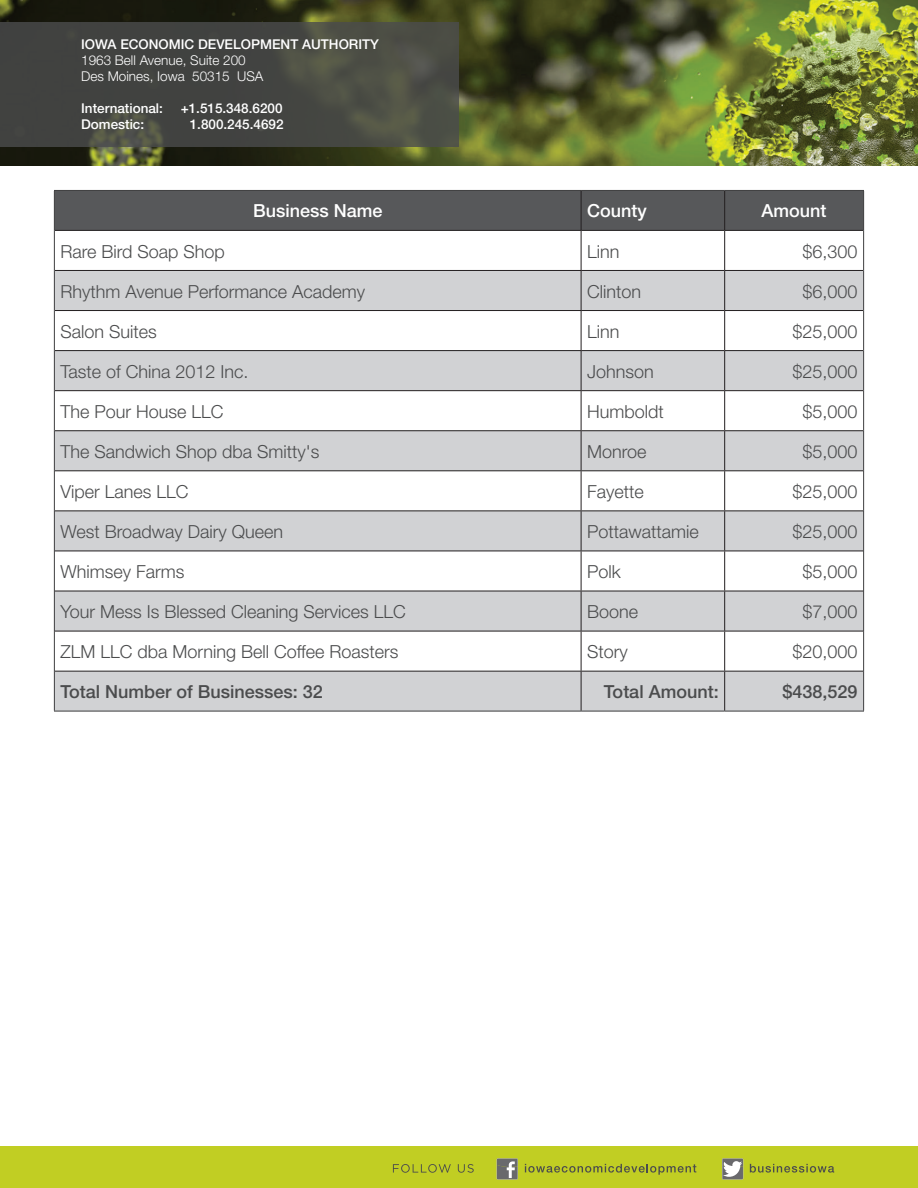
<style>
.page{position:relative;width:918px;height:1188px;background:#fff}
.page>*{position:absolute;margin:0;border:0;box-sizing:border-box;transform-origin:0 0}
.t1{font:300 18px "Helvetica Neue";color:#4b4c4d}
.t2{font:500 18px "Helvetica Neue";color:#4b4c4d}
.t3{font:500 18px "Helvetica Neue";color:#fff}
.t4{font:500 13.5px "Helvetica Neue";color:#fff}
.t5{font:300 13.5px/16.2px "Helvetica Neue";color:#fff}
</style>
<div class="page">
<img style="left:0;top:0;width:918px;height:165px">
<svg style="left:0;top:23px;width:458px;height:124px;background:#464742"></svg>
<div style="left:0;top:1146px;width:918px;height:42px;background:#c1ce23"></div>
<svg style="left:393px;top:1164px;width:58px;height:9px"></svg>
<svg style="left:458px;top:1164px;width:16px;height:9px"></svg>
<svg style="left:525px;top:1164px;width:171px;height:11px"></svg>
<svg style="left:750px;top:1164px;width:84px;height:9px"></svg>
<svg style="left:722px;top:1158px;width:21px;height:22px"></svg>
<svg style="left:497px;top:1158px;width:21px;height:22px"></svg>
<div style="left:55px;top:191px;width:808px;height:39px;background:#57585a"></div>
<svg style="left:55px;top:271px;width:808px;height:440px;fill:#d1d2d4"></svg>
<hr style="left:54px;top:230px;width:1px;height:40px;background:#3e3e3f">
<hr style="left:863px;top:230px;width:1px;height:40px;background:#3e3e3f">
<hr style="left:54px;top:270px;width:1px;height:41px;background:#3e3e3f">
<hr style="left:863px;top:270px;width:1px;height:41px;background:#3e3e3f">
<hr style="left:54px;top:311px;width:1px;height:40px;background:#3e3e3f">
<hr style="left:863px;top:311px;width:1px;height:40px;background:#3e3e3f">
<hr style="left:54px;top:351px;width:1px;height:40px;background:#3e3e3f">
<hr style="left:863px;top:351px;width:1px;height:40px;background:#3e3e3f">
<hr style="left:54px;top:391px;width:1px;height:40px;background:#3e3e3f">
<hr style="left:863px;top:391px;width:1px;height:40px;background:#3e3e3f">
<hr style="left:54px;top:431px;width:1px;height:40px;background:#3e3e3f">
<hr style="left:863px;top:431px;width:1px;height:40px;background:#3e3e3f">
<hr style="left:54px;top:471px;width:1px;height:40px;background:#3e3e3f">
<hr style="left:863px;top:471px;width:1px;height:40px;background:#3e3e3f">
<hr style="left:54px;top:511px;width:1px;height:40px;background:#3e3e3f">
<hr style="left:863px;top:511px;width:1px;height:40px;background:#3e3e3f">
<hr style="left:54px;top:551px;width:1px;height:40px;background:#3e3e3f">
<hr style="left:863px;top:551px;width:1px;height:40px;background:#3e3e3f">
<hr style="left:54px;top:591px;width:1px;height:40px;background:#3e3e3f">
<hr style="left:863px;top:591px;width:1px;height:40px;background:#3e3e3f">
<hr style="left:54px;top:631px;width:1px;height:40px;background:#3e3e3f">
<hr style="left:863px;top:631px;width:1px;height:40px;background:#3e3e3f">
<hr style="left:54px;top:671px;width:1px;height:40px;background:#3e3e3f">
<hr style="left:863px;top:671px;width:1px;height:40px;background:#3e3e3f">
<hr style="left:581px;top:231px;width:1px;height:39px;background:#231f20">
<hr style="left:724px;top:231px;width:1px;height:39px;background:#231f20">
<hr style="left:55px;top:270px;width:526px;height:1px;background:#231f20">
<hr style="left:581px;top:270px;width:144px;height:1px;background:#231f20">
<hr style="left:581px;top:271px;width:1px;height:39px;background:#231f20">
<hr style="left:725px;top:270px;width:138px;height:1px;background:#231f20">
<hr style="left:724px;top:271px;width:1px;height:39px;background:#231f20">
<hr style="left:55px;top:310px;width:526px;height:1px;background:#231f20">
<hr style="left:581px;top:310px;width:144px;height:1px;background:#231f20">
<hr style="left:581px;top:311px;width:1px;height:39px;background:#231f20">
<hr style="left:725px;top:310px;width:138px;height:1px;background:#231f20">
<hr style="left:724px;top:311px;width:1px;height:39px;background:#231f20">
<hr style="left:55px;top:350px;width:526px;height:1px;background:#231f20">
<hr style="left:581px;top:350px;width:144px;height:1px;background:#231f20">
<hr style="left:581px;top:351px;width:1px;height:39px;background:#231f20">
<hr style="left:725px;top:350px;width:138px;height:1px;background:#231f20">
<hr style="left:724px;top:351px;width:1px;height:39px;background:#231f20">
<hr style="left:55px;top:390px;width:526px;height:1px;background:#231f20">
<hr style="left:581px;top:390px;width:144px;height:1px;background:#231f20">
<hr style="left:581px;top:391px;width:1px;height:39px;background:#231f20">
<hr style="left:725px;top:390px;width:138px;height:1px;background:#231f20">
<hr style="left:724px;top:391px;width:1px;height:39px;background:#231f20">
<hr style="left:55px;top:430px;width:526px;height:1px;background:#231f20">
<hr style="left:581px;top:430px;width:144px;height:1px;background:#231f20">
<hr style="left:581px;top:431px;width:1px;height:39px;background:#231f20">
<hr style="left:725px;top:430px;width:138px;height:1px;background:#231f20">
<hr style="left:724px;top:431px;width:1px;height:39px;background:#231f20">
<hr style="left:55px;top:470px;width:526px;height:1px;background:#231f20">
<hr style="left:581px;top:470px;width:144px;height:1px;background:#231f20">
<hr style="left:581px;top:471px;width:1px;height:39px;background:#231f20">
<hr style="left:725px;top:470px;width:138px;height:1px;background:#231f20">
<hr style="left:724px;top:471px;width:1px;height:39px;background:#231f20">
<hr style="left:55px;top:510px;width:526px;height:1px;background:#231f20">
<hr style="left:581px;top:510px;width:144px;height:1px;background:#231f20">
<hr style="left:581px;top:511px;width:1px;height:40px;background:#231f20">
<hr style="left:725px;top:510px;width:138px;height:1px;background:#231f20">
<hr style="left:724px;top:511px;width:1px;height:40px;background:#231f20">
<hr style="left:55px;top:551px;width:526px;height:1px;background:#231f20">
<hr style="left:581px;top:551px;width:144px;height:1px;background:#231f20">
<hr style="left:581px;top:551px;width:1px;height:40px;background:#231f20">
<hr style="left:725px;top:551px;width:138px;height:1px;background:#231f20">
<hr style="left:724px;top:551px;width:1px;height:40px;background:#231f20">
<hr style="left:55px;top:591px;width:526px;height:1px;background:#231f20">
<hr style="left:581px;top:591px;width:144px;height:1px;background:#231f20">
<hr style="left:581px;top:591px;width:1px;height:40px;background:#231f20">
<hr style="left:725px;top:591px;width:138px;height:1px;background:#231f20">
<hr style="left:724px;top:591px;width:1px;height:40px;background:#231f20">
<hr style="left:55px;top:631px;width:526px;height:1px;background:#231f20">
<hr style="left:581px;top:631px;width:144px;height:1px;background:#231f20">
<hr style="left:581px;top:631px;width:1px;height:40px;background:#231f20">
<hr style="left:725px;top:631px;width:138px;height:1px;background:#231f20">
<hr style="left:724px;top:631px;width:1px;height:40px;background:#231f20">
<hr style="left:55px;top:671px;width:526px;height:1px;background:#231f20">
<hr style="left:581px;top:671px;width:144px;height:1px;background:#231f20">
<hr style="left:581px;top:672px;width:1px;height:39px;background:#231f20">
<hr style="left:725px;top:671px;width:138px;height:1px;background:#231f20">
<hr style="left:724px;top:672px;width:1px;height:39px;background:#231f20">
<hr style="left:54px;top:711px;width:527px;height:1px;background:#3e3e3f">
<hr style="left:581px;top:711px;width:144px;height:1px;background:#3e3e3f">
<hr style="left:725px;top:711px;width:139px;height:1px;background:#3e3e3f">
<hr style="left:54px;top:190px;width:527px;height:1px;background:#3e3e3f">
<hr style="left:54px;top:191px;width:1px;height:39px;background:#3e3e3f">
<hr style="left:581px;top:190px;width:144px;height:1px;background:#3e3e3f">
<hr style="left:725px;top:190px;width:139px;height:1px;background:#3e3e3f">
<hr style="left:863px;top:191px;width:1px;height:39px;background:#3e3e3f">
<hr style="left:581px;top:191px;width:1px;height:39px;background:#231f20">
<hr style="left:724px;top:191px;width:1px;height:39px;background:#231f20">
<hr style="left:55px;top:230px;width:526px;height:1px;background:#231f20">
<hr style="left:581px;top:230px;width:144px;height:1px;background:#231f20">
<hr style="left:725px;top:230px;width:138px;height:1px;background:#231f20">
<p class="t4" style="left:81px;top:36px;width:299px">IOWA ECONOMIC DEVELOPMENT AUTHORITY</p>
<p class="t5" style="left:81px;top:52px;width:184px">1963 Bell Avenue, Suite 200<br>Des Moines, Iowa 50315 USA</p>
<p class="t4" style="left:81px;top:100px;width:83px">International:</p>
<p class="t4" style="left:181px;top:100px;width:103px">+1.515.348.6200</p>
<p class="t4" style="left:81px;top:116px;width:65px">Domestic:</p>
<p class="t4" style="left:190px;top:116px;width:95px">1.800.245.4692</p>
<p class="t3" style="left:253px;top:200px;width:131px">Business Name</p>
<p class="t3" style="left:587px;top:200px;width:61px">County</p>
<p class="t3" style="left:762px;top:200px;width:66px">Amount</p>
<p class="t1" style="left:60px;top:240px;width:166px">Rare Bird Soap Shop</p>
<p class="t1" style="left:587px;top:240px;width:34px">Linn</p>
<p class="t1" style="left:803px;top:240px;width:57px">$6,300</p>
<p class="t1" style="left:60px;top:280px;width:306px">Rhythm Avenue Performance Academy</p>
<p class="t1" style="left:587px;top:280px;width:56px">Clinton</p>
<p class="t1" style="left:803px;top:280px;width:57px">$6,000</p>
<p class="t1" style="left:60px;top:320px;width:98px">Salon Suites</p>
<p class="t1" style="left:587px;top:320px;width:34px">Linn</p>
<p class="t1" style="left:793px;top:320px;width:67px">$25,000</p>
<p class="t1" style="left:60px;top:360px;width:190px">Taste of China 2012 Inc.</p>
<p class="t1" style="left:587px;top:360px;width:68px">Johnson</p>
<p class="t1" style="left:793px;top:360px;width:67px">$25,000</p>
<p class="t1" style="left:60px;top:400px;width:165px">The Pour House LLC</p>
<p class="t1" style="left:587px;top:400px;width:78px">Humboldt</p>
<p class="t1" style="left:803px;top:400px;width:57px">$5,000</p>
<p class="t1" style="left:60px;top:440px;width:261px">The Sandwich Shop dba Smitty's</p>
<p class="t1" style="left:587px;top:440px;width:61px">Monroe</p>
<p class="t1" style="left:803px;top:440px;width:57px">$5,000</p>
<p class="t1" style="left:60px;top:481px;width:130px">Viper Lanes LLC</p>
<p class="t1" style="left:587px;top:481px;width:58px">Fayette</p>
<p class="t1" style="left:793px;top:481px;width:67px">$25,000</p>
<p class="t1" style="left:60px;top:521px;width:224px">West Broadway Dairy Queen</p>
<p class="t1" style="left:587px;top:521px;width:113px">Pottawattamie</p>
<p class="t1" style="left:793px;top:521px;width:67px">$25,000</p>
<p class="t1" style="left:60px;top:561px;width:125px">Whimsey Farms</p>
<p class="t1" style="left:587px;top:561px;width:35px">Polk</p>
<p class="t1" style="left:803px;top:561px;width:57px">$5,000</p>
<p class="t1" style="left:60px;top:601px;width:347px">Your Mess Is Blessed Cleaning Services LLC</p>
<p class="t1" style="left:587px;top:601px;width:53px">Boone</p>
<p class="t1" style="left:803px;top:601px;width:57px">$7,000</p>
<p class="t1" style="left:60px;top:641px;width:340px">ZLM LLC dba Morning Bell Coffee Roasters</p>
<p class="t1" style="left:587px;top:641px;width:42px">Story</p>
<p class="t1" style="left:793px;top:641px;width:67px">$20,000</p>
<p class="t2" style="left:60px;top:681px;width:264px">Total Number of Businesses: 32</p>
<p class="t2" style="left:604px;top:681px;width:116px">Total Amount:</p>
<p class="t2" style="left:783px;top:681px;width:77px">$438,529</p>
</div>
